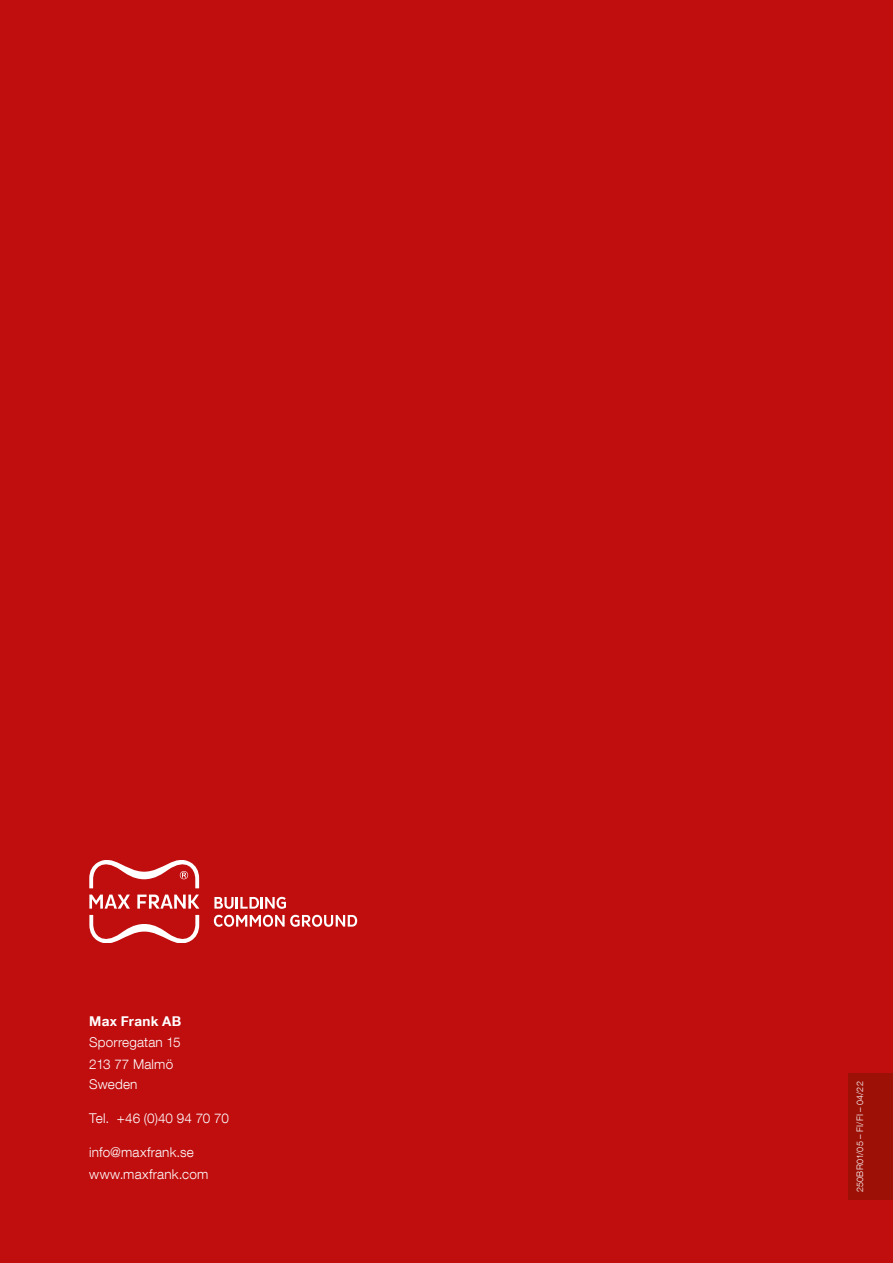
<style>
.page{position:relative;width:893px;height:1263px;background:#c00d0e}
.page>*{position:absolute;margin:0;border:0;box-sizing:border-box;transform-origin:0 0}
.t1{font:300 13.5px/21px "Helvetica Neue LT Com";letter-spacing:.01em;color:#fff}
.t2{font:700 13.5px "Helvetica Neue LT Com";letter-spacing:.02em;color:#fff}
.t3{font:300 9px "Helvetica Neue LT Com";letter-spacing:.015em;color:#fff}
</style>
<div class="page">
<div style="left:848px;top:1073px;width:45px;height:127px;background:#9c1006"></div>
<svg style="left:89px;top:915px;width:110px;height:28px"></svg>
<svg style="left:89px;top:860px;width:110px;height:28px"></svg>
<svg style="left:89px;top:894px;width:41px;height:15px"></svg>
<svg style="left:137px;top:894px;width:62px;height:15px"></svg>
<svg style="left:214px;top:897px;width:72px;height:12px"></svg>
<svg style="left:214px;top:915px;width:143px;height:12px"></svg>
<p class="t2" style="left:89px;top:1013px;width:93px">Max Frank AB</p>
<p class="t1" style="left:89px;top:1032px;width:93px">Sporregatan 15<br>213 77 Malmö<br>Sweden</p>
<p class="t1" style="left:89px;top:1108px;width:141px">Tel. +46 (0)40 94 70 70</p>
<p class="t1" style="left:89px;top:1141px;width:120px">info@maxfrank.se www.maxfrank.com</p>
<p class="t3" style="left:854px;top:1192px;width:112px;rotate:-90deg">250BR01/05 – FI/FI – 04/22</p>
</div>
